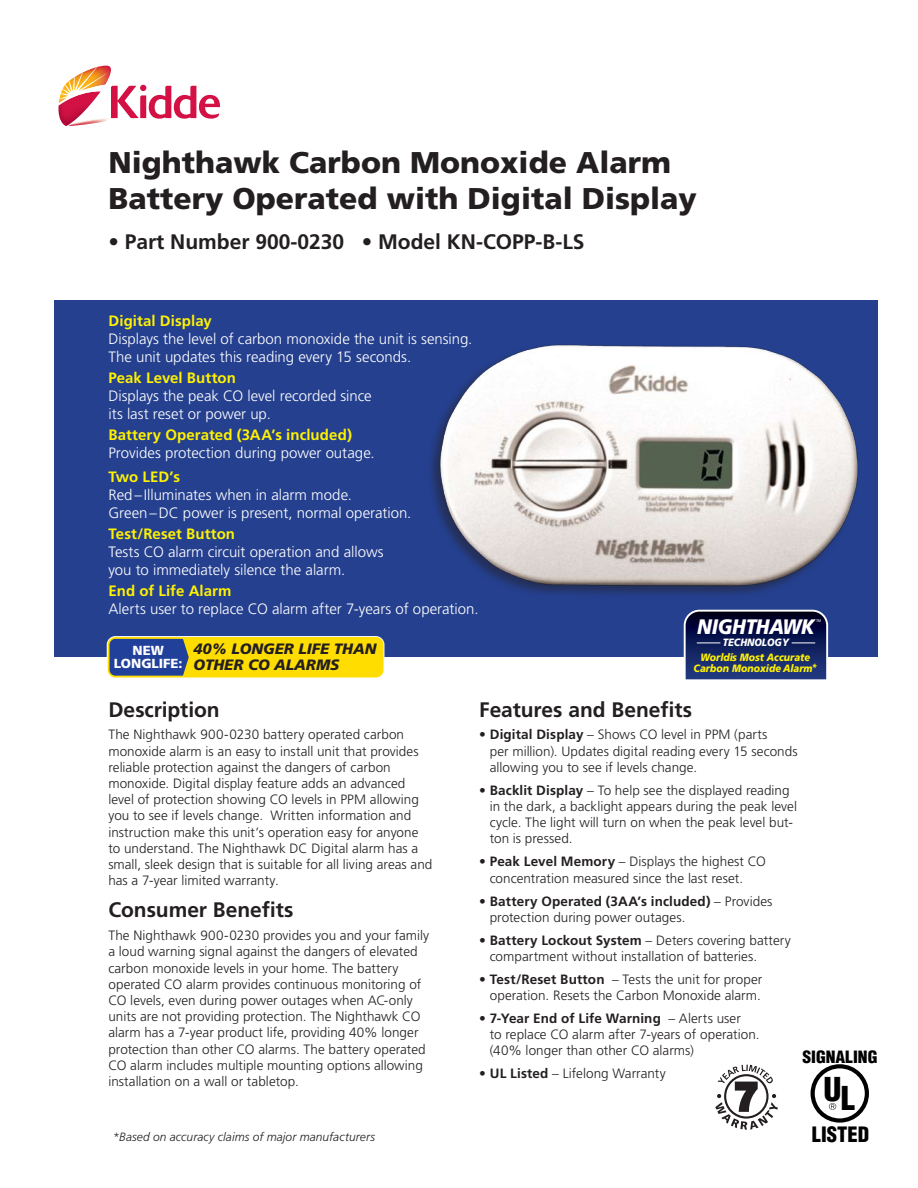
<style>
.page{position:relative;width:918px;height:1188px;background:#fff}
.page>*{position:absolute;margin:0;border:0;box-sizing:border-box;transform-origin:0 0}
.t1{font:900 condensed 32.1px "Helvetica";color:#000}
.t2{font:900 30px/36px "Frutiger";color:#231f20}
.t3{font:700 21px "Frutiger";color:#231f20}
.t4{font:italic 900 21px "Frutiger";letter-spacing:-.01em;color:#fff;scale:.9 1}
.t5{font:900 condensed 20.7px "Helvetica";color:#000}
.t6{font:900 condensed 16.5px "Helvetica";color:#000;scale:1.06 1}
.t7{font:300 15px/18px "Frutiger";color:#fff}
.t8{font:700 15px "Frutiger";letter-spacing:.005em;color:#fff200}
.t9{font:italic 900 15px/15.9px "Frutiger";color:#231f20}
.t10{font:300 13.5px/16.2px "Frutiger";color:#231f20}
.t11{font:900 13.2px/13.2px "Frutiger";color:#fff;text-align:center}
.t12{font:italic 300 12px "Frutiger";letter-spacing:.005em;color:#231f20}
.t13{font:italic 900 10.5px/11.1px "Frutiger";color:#fff200;text-align:center;scale:.9 1}
.t14{font:italic 900 10.5px "Frutiger";color:#fff;scale:.9 1}
.t15{font:italic 3.9px "Frutiger";color:#fff;scale:.9 1}
.s1{font-weight:700}
</style>
<div class="page">
<div style="left:54px;top:301px;width:824px;height:356px;background:#25408f"></div>
<svg style="left:58px;top:66px;width:162px;height:60px"></svg>
<svg style="left:107px;top:636px;width:277px;height:39px;background:#c2b331"></svg>
<div style="left:108px;top:637px;width:276px;height:41px;border:2px solid #fd0;border-radius:7px"></div>
<div style="left:811px;top:1064px;width:58px;height:59px;border:4px solid #000;border-radius:50%"></div>
<svg style="left:829px;top:1103px;width:7px;height:7px"></svg>
<svg style="left:715px;top:1065px;width:63px;height:65px"></svg>
<svg style="left:685px;top:658px;width:142px;height:22px;background:#253a7c"></svg>
<div style="left:426px;top:342px;width:492px;height:316px;background:#231f20;opacity:.5"></div>
<img style="left:426px;top:342px;width:492px;height:272px">
<h2 class="t2" style="left:108px;top:144px;width:590px">Nighthawk Carbon Monoxide Alarm<br>Battery Operated with Digital Display</h2>
<h3 class="t3" style="left:108px;top:230px;width:478px">• Part Number 900-0230 • Model KN-COPP-B-LS</h3>
<p class="t8" style="left:108px;top:312px;width:105px">Digital Display</p>
<p class="t7" style="left:108px;top:329px;width:366px">Displays the level of carbon monoxide the unit is sensing.<br>The unit updates this reading every 15 seconds.</p>
<p class="t8" style="left:108px;top:369px;width:129px">Peak Level Button</p>
<p class="t7" style="left:108px;top:386px;width:265px">Displays the peak CO level recorded since its last reset or power up.</p>
<p class="t8" style="left:108px;top:426px;width:245px">Battery Operated (3AA’s included)</p>
<p class="t7" style="left:108px;top:443px;width:268px">Provides protection during power outage.</p>
<p class="t8" style="left:108px;top:468px;width:73px">Two LED’s</p>
<p class="t7" style="left:108px;top:485px;width:305px">Red–Illuminates when in alarm mode.<br>Green–DC power is present, normal operation.</p>
<p class="t8" style="left:108px;top:525px;width:128px">Test/Reset Button</p>
<p class="t7" style="left:108px;top:542px;width:277px">Tests CO alarm circuit operation and allows you to immediately silence the alarm.</p>
<p class="t8" style="left:108px;top:582px;width:125px">End of Life Alarm</p>
<p class="t7" style="left:108px;top:599px;width:372px">Alerts user to replace CO alarm after 7-years of operation.</p>
<p class="t9" style="left:193px;top:641px;width:184px">40% LONGER LIFE THAN<br>OTHER CO ALARMS</p>
<p class="t11" style="left:114px;top:644px;width:70px">NEW<br>LONGLIFE:</p>
<h3 class="t4" style="left:697px;top:614px;width:132px">NIGHTHAWK</h3>
<p class="t14" style="left:723px;top:637px;width:75px">TECHNOLOGY</p>
<p class="t13" style="left:693px;top:651px;width:139px">Worldís Most Accurate<br>Carbon Monoxide Alarm*</p>
<p class="t15" style="left:816px;top:619px;width:7px">TM</p>
<h3 class="t3" style="left:108px;top:697px;width:113px">Description</h3>
<p class="t10" style="left:108px;top:727px;width:326px">The Nighthawk 900-0230 battery operated carbon monoxide alarm is an easy to install unit that provides reliable protection against the dangers of carbon monoxide. Digital display feature adds an advanced level of protection showing CO levels in PPM allowing you to see if levels change. Written information and instruction make this unit’s operation easy for anyone to understand. The Nighthawk DC Digital alarm has a small, sleek design that is suitable for all living areas and has a 7-year limited warranty.</p>
<h3 class="t3" style="left:108px;top:898px;width:187px">Consumer Benefits</h3>
<p class="t10" style="left:108px;top:927px;width:322px">The Nighthawk 900-0230 provides you and your family a loud warning signal against the dangers of elevated carbon monoxide levels in your home. The battery operated CO alarm provides continuous monitoring of CO levels, even during power outages when AC-only units are not providing protection. The Nighthawk CO alarm has a 7-year product life, providing 40% longer protection than other CO alarms. The battery operated CO alarm includes multiple mounting options allowing installation on a wall or tabletop.</p>
<p class="t12" style="left:113px;top:1130px;width:264px">*Based on accuracy claims of major manufacturers</p>
<h3 class="t3" style="left:479px;top:697px;width:214px">Features and Benefits</h3>
<p class="t10" style="left:490px;top:727px;width:309px;text-indent:-11px"><span class="s1">• Digital Display</span> – Shows CO level in PPM (parts<br>per million). Updates digital reading every 15 seconds allowing you to see if levels change.</p>
<p class="t10" style="left:490px;top:782px;width:309px;text-indent:-11px"><span class="s1">• Backlit Display</span> – To help see the displayed reading in the dark, a backlight appears during the peak level cycle. The light will turn on when the peak level but&shy;ton is pressed.</p>
<p class="t10" style="left:490px;top:854px;width:278px;text-indent:-11px"><span class="s1">• Peak Level Memory</span> – Displays the highest CO concentration measured since the last reset.</p>
<p class="t10" style="left:490px;top:893px;width:284px;text-indent:-11px"><span class="s1">• Battery Operated (3AA’s included)</span> – Provides protection during power outages.</p>
<p class="t10" style="left:490px;top:932px;width:303px;text-indent:-11px"><span class="s1">• Battery Lockout System</span> – Deters covering battery compartment without installation of batteries.</p>
<p class="t10" style="left:479px;top:971px;width:285px;text-align:right"><span class="s1">• Test/Reset Button</span> – Tests the unit for proper operation. Resets the Carbon Monoxide alarm.</p>
<p class="t10" style="left:490px;top:1010px;width:271px;text-indent:-11px"><span class="s1">• 7-Year End of Life Warning</span> – Alerts user<br>to replace CO alarm after 7-years of operation. (40% longer than other CO alarms)</p>
<p class="t10" style="left:479px;top:1066px;width:188px"><span class="s1">• UL Listed</span> – Lifelong Warranty</p>
<p class="t6" style="left:802px;top:1046px;width:72px">SIGNALING</p>
<h1 class="t1" style="left:824px;top:1074px;width:33px">UL</h1>
<h3 class="t5" style="left:812px;top:1122px;width:59px">LISTED</h3>
</div>
